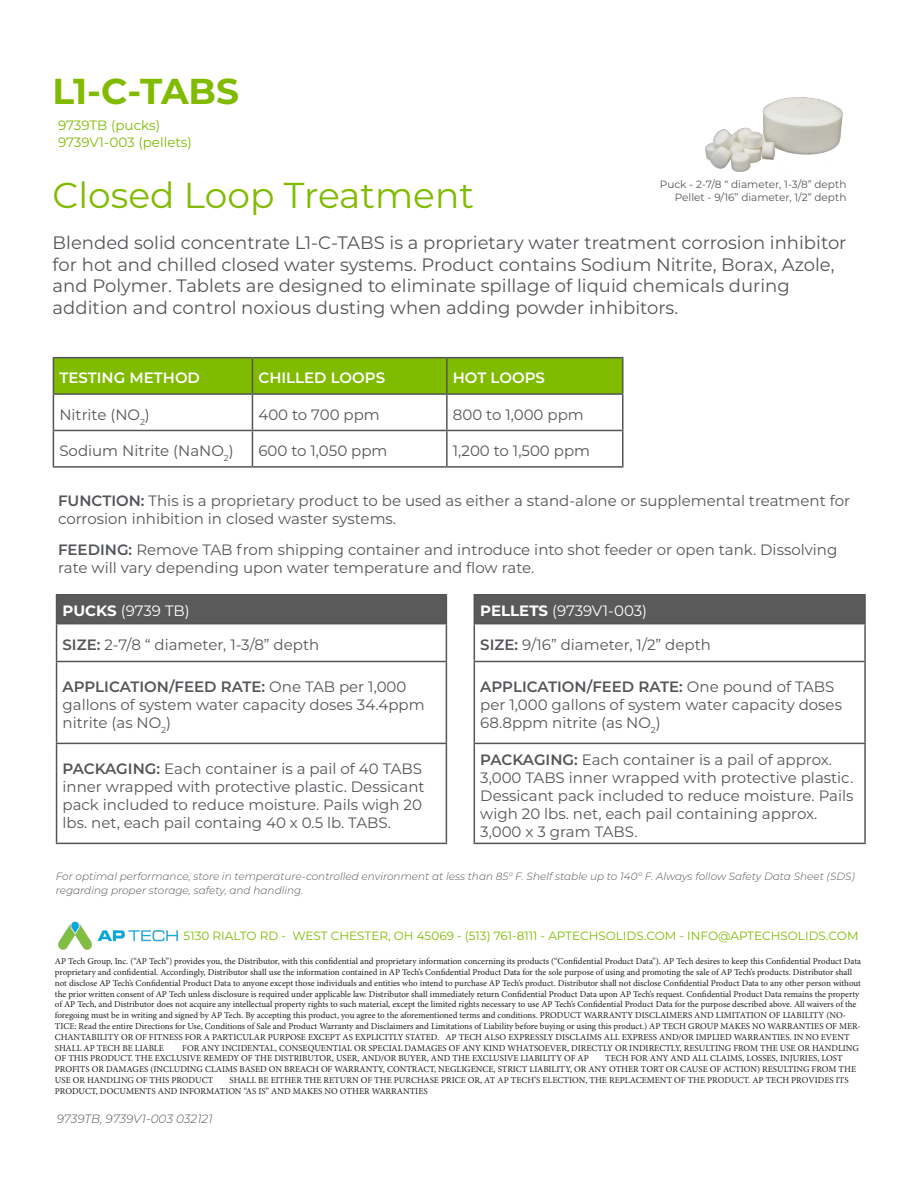
<style>
.page{position:relative;width:918px;height:1188px;background:#fff}
.page>*{position:absolute;margin:0;border:0;box-sizing:border-box;transform-origin:0 0}
.t1{font:36px "Montserrat";color:#80bb00}
.t2{font:700 36px "Montserrat";letter-spacing:-.015em;color:#80bb00}
.t3{font:18px/21.6px "Montserrat";color:#535559}
.t4{font:15px/18px "Montserrat";color:#535559}
.t5{font:600 15px "Montserrat";color:#fff}
.t6{font:15px "Montserrat";letter-spacing:-.01em;color:#fff}
.t7{font:13.5px "Montserrat";color:#80bb00}
.t8{font:12px "Montserrat";color:#80bb00}
.t9{font:italic 300 12px "Montserrat";letter-spacing:-.005em;color:#535559}
.t10{font:italic 300 10.5px/14.4px "Montserrat";color:#535559}
.t11{font:10.5px "Montserrat";color:#535559}
.t12{font:9px/10.8px "Minion Pro";color:#231f20}
.s1{font-weight:600}
.s2{font-weight:700}
</style>
<div class="page">
<div style="left:54px;top:358px;width:568px;height:35px;background:#80bb00"></div>
<hr style="left:53px;top:357px;width:199px;height:1px;background:#535559">
<hr style="left:53px;top:358px;width:1px;height:35px;background:#535559">
<hr style="left:252px;top:357px;width:195px;height:1px;background:#535559">
<hr style="left:252px;top:358px;width:1px;height:35px;background:#535559">
<hr style="left:447px;top:357px;width:177px;height:1px;background:#535559">
<hr style="left:446px;top:358px;width:2px;height:35px;background:#535559">
<hr style="left:622px;top:358px;width:2px;height:35px;background:#535559">
<hr style="left:53px;top:393px;width:199px;height:2px;background:#535559">
<hr style="left:53px;top:395px;width:1px;height:35px;background:#535559">
<hr style="left:252px;top:393px;width:195px;height:2px;background:#535559">
<hr style="left:252px;top:395px;width:1px;height:35px;background:#535559">
<hr style="left:447px;top:393px;width:177px;height:2px;background:#535559">
<hr style="left:446px;top:395px;width:2px;height:35px;background:#535559">
<hr style="left:622px;top:395px;width:2px;height:35px;background:#535559">
<hr style="left:53px;top:430px;width:199px;height:1px;background:#535559">
<hr style="left:53px;top:431px;width:1px;height:35px;background:#535559">
<hr style="left:252px;top:430px;width:195px;height:1px;background:#535559">
<hr style="left:252px;top:431px;width:1px;height:35px;background:#535559">
<hr style="left:447px;top:430px;width:177px;height:1px;background:#535559">
<hr style="left:446px;top:431px;width:2px;height:35px;background:#535559">
<hr style="left:622px;top:431px;width:2px;height:35px;background:#535559">
<hr style="left:53px;top:466px;width:199px;height:2px;background:#535559">
<hr style="left:252px;top:466px;width:195px;height:2px;background:#535559">
<hr style="left:447px;top:466px;width:177px;height:2px;background:#535559">
<div style="left:57px;top:595px;width:389px;height:29px;background:#5a5a5a"></div>
<div style="left:474px;top:595px;width:391px;height:29px;background:#5a5a5a"></div>
<hr style="left:56px;top:594px;width:391px;height:2px;background:#535559">
<svg style="left:56px;top:596px;width:1px;height:27px"></svg>
<svg style="left:446px;top:595px;width:1px;height:28px"></svg>
<hr style="left:56px;top:623px;width:391px;height:1px;background:#535559">
<hr style="left:56px;top:624px;width:1px;height:37px;background:#535559">
<hr style="left:446px;top:624px;width:1px;height:37px;background:#535559">
<hr style="left:56px;top:661px;width:391px;height:1px;background:#535559">
<hr style="left:56px;top:662px;width:1px;height:81px;background:#535559">
<hr style="left:446px;top:662px;width:1px;height:81px;background:#535559">
<hr style="left:56px;top:743px;width:391px;height:1px;background:#535559">
<hr style="left:56px;top:744px;width:1px;height:99px;background:#535559">
<hr style="left:446px;top:744px;width:1px;height:99px;background:#535559">
<hr style="left:56px;top:843px;width:391px;height:1px;background:#535559">
<hr style="left:474px;top:594px;width:392px;height:2px;background:#535559">
<hr style="left:864px;top:595px;width:2px;height:28px;background:#535559">
<hr style="left:474px;top:623px;width:392px;height:1px;background:#535559">
<hr style="left:474px;top:624px;width:1px;height:37px;background:#535559">
<hr style="left:864px;top:624px;width:2px;height:37px;background:#535559">
<hr style="left:474px;top:661px;width:392px;height:1px;background:#535559">
<hr style="left:474px;top:662px;width:1px;height:81px;background:#535559">
<hr style="left:864px;top:662px;width:2px;height:81px;background:#535559">
<hr style="left:474px;top:743px;width:392px;height:1px;background:#535559">
<hr style="left:474px;top:744px;width:1px;height:99px;background:#535559">
<hr style="left:864px;top:744px;width:2px;height:99px;background:#535559">
<hr style="left:474px;top:843px;width:392px;height:1px;background:#535559">
<img style="left:58px;top:921px;width:120px;height:29px">
<img style="left:705px;top:97px;width:138px;height:75px">
<p class="t2" style="left:53px;top:65px;width:188px">L1-C-TABS</p>
<p class="t7" style="left:58px;top:116px;width:104px">9739TB (pucks)</p>
<p class="t7" style="left:58px;top:132px;width:135px">9739V1-003 (pellets)</p>
<p class="t11" style="left:660px;top:177px;width:188px">Puck - 2-7/8 “ diameter, 1-3/8” depth</p>
<p class="t11" style="left:675px;top:190px;width:173px">Pellet - 9/16” diameter, 1/2” depth</p>
<p class="t1" style="left:53px;top:170px;width:423px">Closed Loop Treatment</p>
<p class="t3" style="left:53px;top:231px;width:795px">Blended solid concentrate L1-C-TABS is a proprietary water treatment corrosion inhibitor for hot and chilled closed water systems. Product contains Sodium Nitrite, Borax, Azole, and Polymer. Tablets are designed to eliminate spillage of liquid chemicals during addition and control noxious dusting when adding powder inhibitors.</p>
<p class="t5" style="left:59px;top:367px;width:142px">TESTING METHOD</p>
<p class="t5" style="left:258px;top:367px;width:128px">CHILLED LOOPS</p>
<p class="t5" style="left:453px;top:367px;width:94px">HOT LOOPS</p>
<p class="t4" style="left:59px;top:405px;width:92px">Nitrite (NO<sub>2</sub>)</p>
<p class="t4" style="left:258px;top:405px;width:123px">400 to 700 ppm</p>
<p class="t4" style="left:453px;top:405px;width:132px">800 to 1,000 ppm</p>
<p class="t4" style="left:59px;top:441px;width:176px">Sodium Nitrite (NaNO<sub>2</sub>)</p>
<p class="t4" style="left:258px;top:441px;width:131px">600 to 1,050 ppm</p>
<p class="t4" style="left:453px;top:441px;width:139px">1,200 to 1,500 ppm</p>
<p class="t4" style="left:58px;top:491px;width:794px"><span class="s1">FUNCTION:</span> This is a proprietary product to be used as either a stand-alone or supplemental treatment for corrosion inhibition in closed waster systems.</p>
<p class="t4" style="left:58px;top:540px;width:781px"><span class="s1">FEEDING:</span> Remove TAB from shipping container and introduce into shot feeder or open tank. Dissolving rate will vary depending upon water temperature and flow rate.</p>
<p class="t6" style="left:63px;top:601px;width:129px"><span class="s2">PUCKS</span> (9739 TB)</p>
<p class="t6" style="left:480px;top:601px;width:168px"><span class="s2">PELLETS</span> (9739V1-003)</p>
<p class="t4" style="left:63px;top:635px;width:258px"><span class="s1">SIZE:</span> 2-7/8 “ diameter, 1-3/8” depth</p>
<p class="t4" style="left:480px;top:635px;width:232px"><span class="s1">SIZE:</span> 9/16” diameter, 1/2” depth</p>
<p class="t4" style="left:63px;top:677px;width:364px"><span class="s1">APPLICATION/FEED RATE:</span> One TAB per 1,000 gallons of system water capacity doses 34.4ppm nitrite (as NO<sub>2</sub>)</p>
<p class="t4" style="left:480px;top:677px;width:363px"><span class="s1">APPLICATION/FEED RATE:</span> One pound of TABS per 1,000 gallons of system water capacity doses<br>68.8ppm nitrite (as NO<sub>2</sub>)</p>
<p class="t4" style="left:63px;top:759px;width:364px"><span class="s1">PACKAGING:</span> Each container is a pail of 40 TABS inner wrapped with protective plastic. Dessicant pack included to reduce moisture. Pails wigh 20 lbs. net, each pail containg 40 x 0.5 lb. TABS.</p>
<p class="t4" style="left:480px;top:750px;width:375px"><span class="s1">PACKAGING:</span> Each container is a pail of approx.<br>3,000 TABS inner wrapped with protective plastic.<br>Dessicant pack included to reduce moisture. Pails wigh 20 lbs. net, each pail containing approx.<br>3,000 x 3 gram TABS.</p>
<p class="t10" style="left:56px;top:868px;width:801px">For optimal performance, store in temperature-controlled environment at less than 85° F. Shelf stable up to 140° F. Always follow Safety Data Sheet (SDS) regarding proper storage, safety, and handling.</p>
<p class="t8" style="left:184px;top:927px;width:676px">5130 RIALTO RD - WEST CHESTER, OH 45069 - (513) 761-8111 - APTECHSOLIDS.COM - INFO@APTECHSOLIDS.COM</p>
<p class="t12" style="left:55px;top:956px;width:808px">AP Tech Group, Inc. (“AP Tech”) provides you, the Distributor, with this confidential and proprietary information concerning its products (“Confidential Product Data”). AP Tech desires to keep this Confidential Product Data proprietary and confidential. Accordingly, Distributor shall use the information contained in AP Tech’s Confidential Product Data for the sole purpose of using and promoting the sale of AP Tech’s products. Distributor shall not disclose AP Tech’s Confidential Product Data to anyone except those individuals and entities who intend to purchase AP Tech’s product. Distributor shall not disclose Confidential Product Data to any other person without the prior written consent of AP Tech unless disclosure is required under applicable law. Distributor shall immediately return Confidential Product Data upon AP Tech’s request. Confidential Product Data remains the property of AP Tech, and Distributor does not acquire any intellectual property rights to such material, except the limited rights necessary to use AP Tech’s Confidential Product Data for the purpose described above. All waivers of the foregoing must be in writing and signed by AP Tech. By accepting this product, you agree to the aforementioned terms and conditions. PRODUCT WARRANTY DISCLAIMERS AND LIMITATION OF LIABILITY (NO-TICE: Read the entire Directions for Use, Conditions of Sale and Product Warranty and Disclaimers and Limitations of Liability before buying or using this product.) AP TECH GROUP MAKES NO WARRANTIES OF MER-CHANTABILITY OR OF FITNESS FOR A PARTICULAR PURPOSE EXCEPT AS EXPLICITLY STATED. AP TECH ALSO EXPRESSLY DISCLAIMS ALL EXPRESS AND/OR IMPLIED WARRANTIES. IN NO EVENT SHALL AP TECH BE LIABLE</p>
<p class="t12" style="left:55px;top:1042px;width:806px;text-indent:127px">FOR ANY INCIDENTAL, CONSEQUENTIAL OR SPECIAL DAMAGES OF ANY KIND WHATSOEVER, DIRECTLY OR INDIRECTLY, RESULTING FROM THE USE OR HANDLING<br>OF THIS PRODUCT. THE EXCLUSIVE REMEDY OF THE DISTRIBUTOR, USER, AND/OR BUYER, AND THE EXCLUSIVE LIABILITY OF AP</p>
<p class="t12" style="left:55px;top:1053px;width:803px;text-indent:550px">TECH FOR ANY AND ALL CLAIMS, LOSSES, INJURIES, LOST<br>PROFITS OR DAMAGES (INCLUDING CLAIMS BASED ON BREACH OF WARRANTY, CONTRACT, NEGLIGENCE, STRICT LIABILITY, OR ANY OTHER TORT OR CAUSE OF ACTION) RESULTING FROM THE<br>USE OR HANDLING OF THIS PRODUCT</p>
<p class="t12" style="left:55px;top:1075px;width:795px;text-indent:175px">SHALL BE EITHER THE RETURN OF THE PURCHASE PRICE OR, AT AP TECH’S ELECTION, THE REPLACEMENT OF THE PRODUCT. AP TECH PROVIDES ITS<br>PRODUCT, DOCUMENTS AND INFORMATION “AS IS” AND MAKES NO OTHER WARRANTIES</p>
<p class="t9" style="left:57px;top:1111px;width:157px">9739TB, 9739V1-003 032121</p>
</div>
